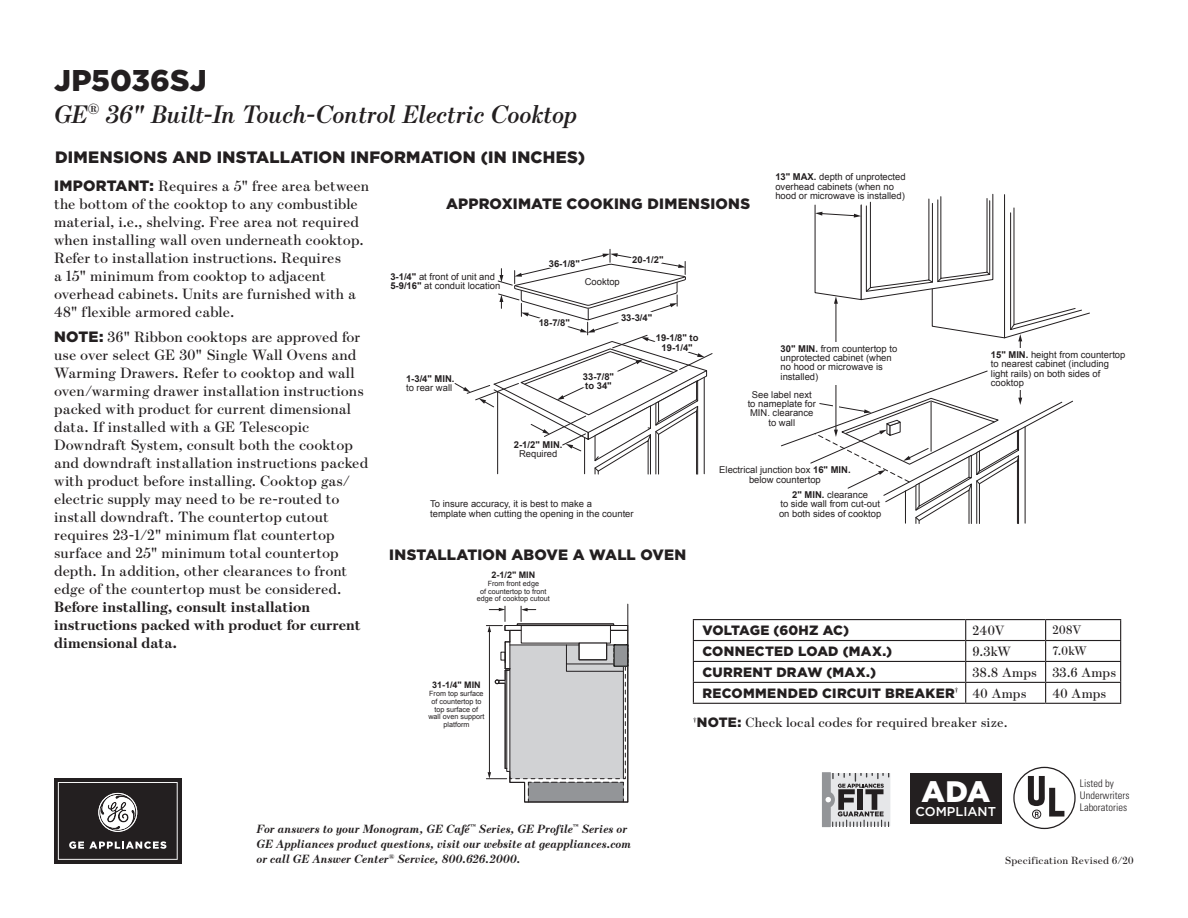
<style>
.page{position:relative;width:1188px;height:918px;background:#fff}
.page>*{position:absolute;margin:0;border:0;box-sizing:border-box;transform-origin:0 0}
.t1{font:900 30px "Gotham";color:#231f20}
.t2{font:900 29.7px "Gotham";color:#fff}
.t3{font:italic 600 25.5px "Escrow";letter-spacing:-.005em;color:#231f20}
.subhead{font:900 16.5px "Gotham";letter-spacing:.01em;color:#231f20}
.body_copy{font:15px/18px "Escrow";letter-spacing:.005em;color:#231f20}
.subhead-2{font:900 15px "Gotham";letter-spacing:.01em;color:#231f20}
.chart_bold{font:900 13.5px "Gotham";letter-spacing:.02em;color:#231f20}
.body_copy-2{font:13.5px "Escrow";letter-spacing:.01em;color:#231f20}
.chart_copy{font:13.5px "Escrow";letter-spacing:.01em;color:#231f20}
.chart_bold-2{font:900 13.5px "Gotham";letter-spacing:-.005em;color:#231f20}
.t4{font:700 13.2px "Arial";color:#231f20}
.t5{font:500 12.9px "Gotham";color:#fff}
.body_copy-3{font:12.3px "Escrow";letter-spacing:-.005em;color:#231f20}
.t6{font:italic 700 12px/15px "Escrow";letter-spacing:.01em;color:#231f20}
.t7{font:300 condensed 10.5px/12px "Univers LT Std";color:#231f20}
.t8{font:10.5px "Escrow";letter-spacing:.02em;color:#231f20}
.t9{font:9.45px/9.4px "Arial";color:#231f20}
.t10{font:700 9.45px/9.4px "Arial";color:#231f20}
.t11{font:700 9px "Arial";color:#231f20}
.t12{font:7.2px/7.8px "Arial";color:#231f20;text-align:center}
.s1{font-weight:700}
.s2{font-family:"Gotham";font-weight:900}
.s3{font-weight:400}
</style>
<div class="page">
<div style="left:54px;top:778px;width:128px;height:86px;background:#231f20"></div>
<svg style="left:58px;top:782px;width:120px;height:78px"></svg>
<div style="left:910px;top:773px;width:91px;height:51px;background:#231f20"></div>
<svg style="left:1028px;top:776px;width:36px;height:41px"></svg>
<div style="left:1032px;top:810px;width:9px;height:9px;border:1px solid #231f20;border-radius:50%"></div>
<div style="left:1013px;top:767px;width:63px;height:62px;border:1px solid #231f20;border-radius:50%"></div>
<svg style="left:822px;top:772px;width:68px;height:55px;background:#acacad"></svg>
<svg style="left:454px;top:249px;width:259px;height:226px"></svg>
<hr style="left:1020px;top:340px;width:1px;height:59px;background:#231f20">
<div style="left:1018px;top:348px;width:18px;height:42px;background:#fff"></div>
<hr style="left:836px;top:302px;width:1px;height:129px;background:#231f20">
<svg style="left:814px;top:193px;width:276px;height:148px"></svg>
<svg style="left:781px;top:370px;width:292px;height:154px"></svg>
<div style="left:832px;top:342px;width:15px;height:42px;background:#fff"></div>
<hr style="left:693px;top:619px;width:273px;height:1px;background:#231f20">
<hr style="left:966px;top:619px;width:80px;height:1px;background:#231f20">
<hr style="left:1046px;top:619px;width:75px;height:1px;background:#231f20">
<hr style="left:693px;top:640px;width:273px;height:1px;background:#231f20">
<hr style="left:1046px;top:640px;width:75px;height:1px;background:#231f20">
<hr style="left:693px;top:661px;width:273px;height:1px;background:#231f20">
<hr style="left:1046px;top:661px;width:75px;height:1px;background:#231f20">
<hr style="left:693px;top:682px;width:273px;height:1px;background:#231f20">
<svg style="left:693px;top:620px;width:1px;height:83px"></svg>
<hr style="left:966px;top:682px;width:80px;height:1px;background:#231f20">
<hr style="left:1046px;top:682px;width:75px;height:1px;background:#231f20">
<svg style="left:1120px;top:620px;width:1px;height:83px"></svg>
<hr style="left:693px;top:703px;width:273px;height:1px;background:#231f20">
<hr style="left:966px;top:703px;width:80px;height:1px;background:#231f20">
<hr style="left:1046px;top:703px;width:75px;height:1px;background:#231f20">
<hr style="left:966px;top:640px;width:80px;height:1px;background:#231f20">
<svg style="left:965px;top:620px;width:1px;height:83px"></svg>
<svg style="left:1045px;top:620px;width:1px;height:83px"></svg>
<hr style="left:966px;top:661px;width:80px;height:1px;background:#231f20">
<hr style="left:628px;top:604px;width:1px;height:198px;background:#231f20">
<svg style="left:486px;top:606px;width:143px;height:197px"></svg>
<h1 class="t1" style="left:54px;top:59px;width:154px">JP5036SJ</h1>
<h3 class="t3" style="left:54px;top:98px;width:524px">GE<sup>®</sup> 36" Built-In Touch-Control Electric Cooktop</h3>
<p class="subhead" style="left:55px;top:145px;width:532px">DIMENSIONS AND INSTALLATION INFORMATION (IN INCHES)</p>
<p class="subhead-2" style="left:446px;top:194px;width:306px">APPROXIMATE COOKING DIMENSIONS</p>
<p class="t9" style="left:775px;top:172px;width:132px"><span class="s1">13" MAX.</span> depth of unprotected overhead cabinets (when no hood or microwave is installed)</p>
<p class="body_copy" style="left:54px;top:176px;width:316px"><span class="s2">IMPORTANT:</span> Requires a 5" free area between the bottom of the cooktop to any combustible material, i.e., shelving. Free area not required when installing wall oven underneath cooktop.<br>Refer to installation instructions. Requires<br>a 15" minimum from cooktop to adjacent overhead cabinets. Units are furnished with a 48" flexible armored cable.</p>
<p class="body_copy" style="left:54px;top:327px;width:316px"><span class="s2">NOTE:</span> 36" Ribbon cooktops are approved for use over select GE 30" Single Wall Ovens and Warming Drawers. Refer to cooktop and wall oven/warming drawer installation instructions packed with product for current dimensional data. If installed with a GE Telescopic Downdraft System, consult both the cooktop and downdraft installation instructions packed with product before installing. Cooktop gas/ electric supply may need to be re-routed to install downdraft. The countertop cutout requires 23-1/2" minimum flat countertop surface and 25" minimum total countertop depth. In addition, other clearances to front edge of the countertop must be considered.<br><span class="s1">Before installing, consult installation instructions packed with product for current dimensional data.</span></p>
<p class="t10" style="left:632px;top:255px;width:33px">20-1/2"</p>
<p class="t10" style="left:549px;top:259px;width:33px">36-1/8"</p>
<p class="t9" style="left:390px;top:272px;width:111px"><span class="s1">3-1/4"</span> at front of unit and<br><span class="s1">5-9/16"</span> at conduit location</p>
<p class="t9" style="left:585px;top:277px;width:37px">Cooktop</p>
<p class="t10" style="left:621px;top:313px;width:33px">33-3/4"</p>
<p class="t10" style="left:539px;top:318px;width:33px">18-7/8"</p>
<p class="t10" style="left:656px;top:333px;width:44px;text-align:center">19-1/8" to<br>19-1/4"</p>
<p class="t9" style="left:781px;top:344px;width:118px"><span class="s1">30" MIN.</span> from countertop to unprotected cabinet (when no hood or microwave is installed)</p>
<p class="t9" style="left:748px;top:390px;width:70px;text-align:center">See label next to nameplate for<br>MIN. clearance to wall</p>
<p class="t9" style="left:991px;top:350px;width:136px"><span class="s1">15" MIN.</span> height from countertop to nearest cabinet (including light rails) on both sides of cooktop</p>
<p class="t10" style="left:583px;top:372px;width:33px">33-7/8" to 34"</p>
<p class="t10" style="left:406px;top:374px;width:50px">1-3/4" MIN. <span class="s3">to rear wall</span></p>
<p class="t10" style="left:514px;top:440px;width:50px;text-align:center">2-1/2" MIN.<br><span class="s3">Required</span></p>
<p class="t9" style="left:719px;top:465px;width:133px;text-align:center">Electrical junction box <span class="s1">16" MIN. </span>below countertop</p>
<p class="t9" style="left:779px;top:490px;width:104px;text-align:center"><span class="s1">2" MIN.</span> clearance<br>to side wall from cut-out on both sides of cooktop</p>
<p class="t9" style="left:430px;top:499px;width:205px">To insure accuracy, it is best to make a<br>template when cutting the opening in the counter</p>
<p class="subhead-2" style="left:389px;top:544px;width:299px">INSTALLATION ABOVE A WALL OVEN</p>
<p class="t4" style="left:450px;top:547px;width:241px">INSTALLATION ABOVE A WALL OVEN</p>
<p class="t11" style="left:492px;top:569px;width:45px">2-1/2" MIN</p>
<p class="t12" style="left:477px;top:579px;width:74px">From front edge<br>of countertop to front edge of cooktop cutout</p>
<p class="chart_bold-2" style="left:702px;top:621px;width:148px">VOLTAGE (60HZ AC)</p>
<p class="chart_copy" style="left:972px;top:622px;width:33px">240V</p>
<p class="body_copy-3" style="left:1052px;top:622px;width:31px">208V</p>
<p class="chart_bold" style="left:702px;top:642px;width:191px">CONNECTED LOAD (MAX.)</p>
<p class="chart_copy" style="left:972px;top:643px;width:40px">9.3kW</p>
<p class="body_copy-3" style="left:1052px;top:643px;width:36px">7.0kW</p>
<p class="chart_bold" style="left:702px;top:663px;width:175px">CURRENT DRAW (MAX.)</p>
<p class="chart_copy" style="left:972px;top:664px;width:66px">38.8 Amps</p>
<p class="chart_copy" style="left:1052px;top:664px;width:65px">33.6 Amps</p>
<p class="chart_bold" style="left:702px;top:684px;width:258px">RECOMMENDED CIRCUIT BREAKER<sup>†</sup></p>
<p class="chart_copy" style="left:972px;top:685px;width:56px">40 Amps</p>
<p class="chart_copy" style="left:1052px;top:685px;width:56px">40 Amps</p>
<p class="body_copy-2" style="left:693px;top:714px;width:316px"><sup>†</sup><span class="s2">NOTE:</span> Check local codes for required breaker size.</p>
<p class="t11" style="left:432px;top:679px;width:50px">31-1/4" MIN</p>
<p class="t12" style="left:428px;top:690px;width:58px">From top surface of countertop to top surface of wall oven support platform</p>
<p class="t6" style="left:256px;top:821px;width:376px">For answers to your Monogram, GE Café<sup>™</sup> Series, GE Profile<sup>™</sup> Series or<br>GE Appliances product questions, visit our website at geappliances.com or call GE Answer Center<sup>®</sup> Service, 800.626.2000.</p>
<h2 class="t2" style="left:921px;top:771px;width:70px">ADA</h2>
<p class="t5" style="left:916px;top:803px;width:82px">COMPLIANT</p>
<p class="t7" style="left:1080px;top:778px;width:51px">Listed by<br>Underwriters<br>Laboratories</p>
<p class="t8" style="left:1005px;top:854px;width:131px">Specification Revised 6/20</p>
</div>
